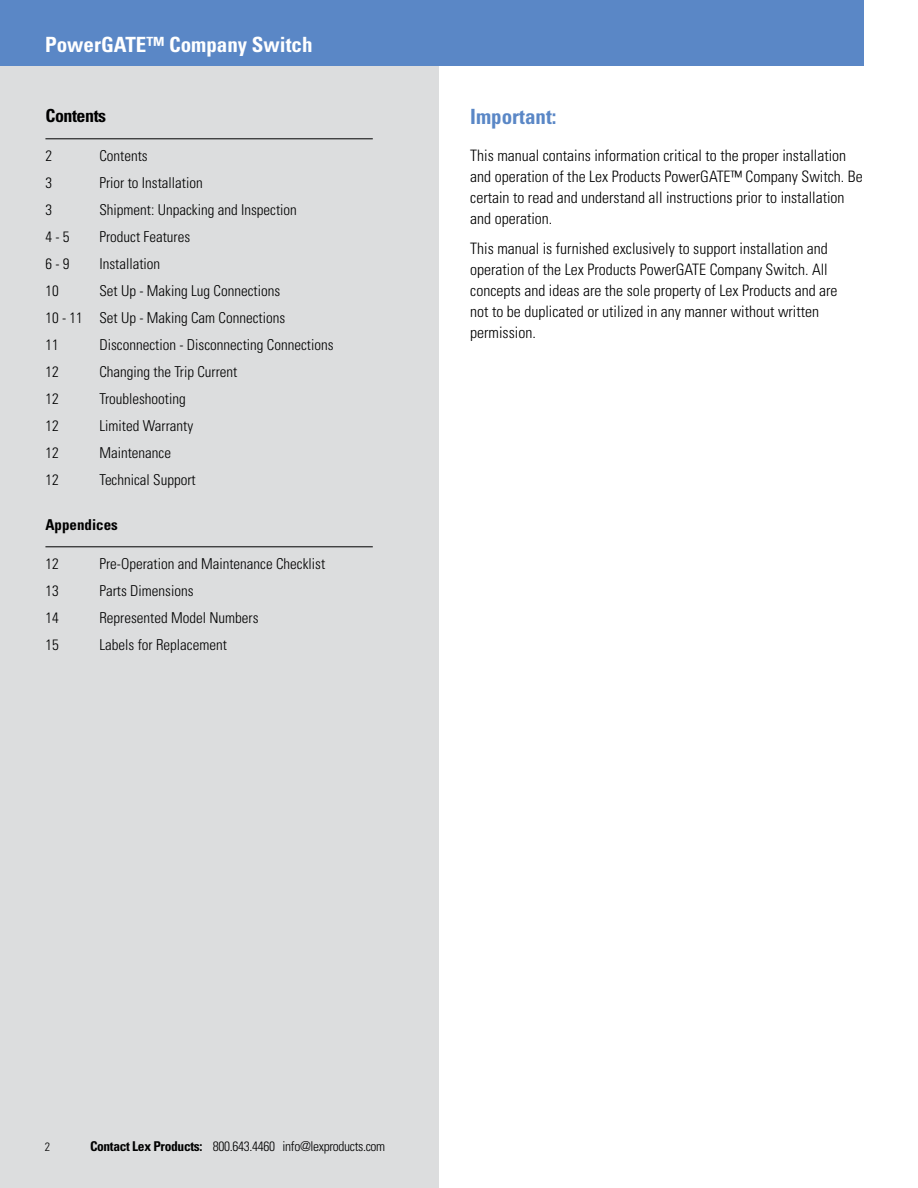
<style>
.page{position:relative;width:918px;height:1188px;background:#fff}
.page>*{position:absolute;margin:0;border:0;box-sizing:border-box;transform-origin:0 0}
.t1{font:700 condensed 21px "Univers";color:#fff}
.t2{font:700 condensed 21px "Univers";color:#5a87c6}
.t3{font:700 condensed 18px "Univers";letter-spacing:-.025em;color:#000}
.t4{font:300 condensed 15.75px/21px "Univers";color:#000}
.t5{font:300 condensed 15px/27px "Univers";color:#000}
.t6{font:700 condensed 15px "Univers";color:#000}
.t7{font:300 condensed 13.5px "Univers";letter-spacing:-.025em;color:#000}
.t8{font:300 condensed 12px "Univers";color:#000}
.s1{font-weight:700}
</style>
<div class="page">
<div style="left:0;top:58px;width:439px;height:1130px;background:#dcddde"></div>
<hr style="left:45px;top:138px;width:328px;height:1px;background:#000">
<hr style="left:45px;top:546px;width:328px;height:1px;background:#000">
<div style="left:0;top:0;width:864px;height:66px;background:#5a87c6"></div>
<h1 class="t1" style="left:45px;top:37px;width:269px">PowerGATE™ Company Switch</h1>
<p class="t3" style="left:45px;top:109px;width:62px">Contents</p>
<p class="t5" style="left:45px;top:144px;width:8px">2</p>
<p class="t5" style="left:99px;top:144px;width:50px">Contents</p>
<p class="t5" style="left:45px;top:171px;width:8px">3</p>
<p class="t5" style="left:99px;top:171px;width:105px">Prior to Installation</p>
<p class="t5" style="left:45px;top:198px;width:8px">3</p>
<p class="t5" style="left:99px;top:198px;width:199px">Shipment: Unpacking and Inspection</p>
<p class="t5" style="left:45px;top:225px;width:26px">4 - 5</p>
<p class="t5" style="left:99px;top:225px;width:92px">Product Features</p>
<p class="t5" style="left:45px;top:252px;width:26px">6 - 9</p>
<p class="t5" style="left:99px;top:252px;width:62px">Installation</p>
<p class="t5" style="left:45px;top:279px;width:15px">10</p>
<p class="t5" style="left:45px;top:279px;width:241px;text-indent:54px">Set Up - Making Lug Connections<br>10 - 11 Set Up - Making Cam Connections<br>11</p>
<p class="t5" style="left:99px;top:333px;width:236px">Disconnection - Disconnecting Connections</p>
<p class="t5" style="left:45px;top:360px;width:15px">12</p>
<p class="t5" style="left:99px;top:360px;width:139px">Changing the Trip Current</p>
<p class="t5" style="left:45px;top:387px;width:15px">12</p>
<p class="t5" style="left:99px;top:387px;width:88px">Troubleshooting</p>
<p class="t5" style="left:45px;top:414px;width:15px">12</p>
<p class="t5" style="left:99px;top:414px;width:95px">Limited Warranty</p>
<p class="t5" style="left:45px;top:441px;width:15px">12</p>
<p class="t5" style="left:99px;top:441px;width:73px">Maintenance</p>
<p class="t5" style="left:45px;top:468px;width:15px">12</p>
<p class="t5" style="left:99px;top:468px;width:98px">Technical Support</p>
<p class="t6" style="left:45px;top:519px;width:74px">Appendices</p>
<p class="t5" style="left:45px;top:552px;width:15px">12</p>
<p class="t5" style="left:99px;top:552px;width:227px">Pre-Operation and Maintenance Checklist</p>
<p class="t5" style="left:45px;top:579px;width:15px">13</p>
<p class="t5" style="left:99px;top:579px;width:96px">Parts Dimensions</p>
<p class="t5" style="left:45px;top:606px;width:15px">14</p>
<p class="t5" style="left:99px;top:606px;width:161px">Represented Model Numbers</p>
<p class="t5" style="left:45px;top:633px;width:15px">15</p>
<p class="t5" style="left:99px;top:633px;width:129px">Labels for Replacement</p>
<h1 class="t2" style="left:470px;top:109px;width:88px">Important:</h1>
<p class="t4" style="left:470px;top:147px;width:394px">This manual contains information critical to the proper installation and operation of the Lex Products PowerGATE™ Company Switch. Be certain to read and understand all instructions prior to installation and operation.</p>
<p class="t4" style="left:470px;top:240px;width:369px">This manual is furnished exclusively to support installation and operation of the Lex Products PowerGATE Company Switch. All concepts and ideas are the sole property of Lex Products and are not to be duplicated or utilized in any manner without written permission.</p>
<p class="t8" style="left:45px;top:1142px;width:7px">2</p>
<p class="t7" style="left:90px;top:1141px;width:297px"><span class="s1">Contact Lex Products:</span> 800.643.4460 info@lexproducts.com</p>
</div>
